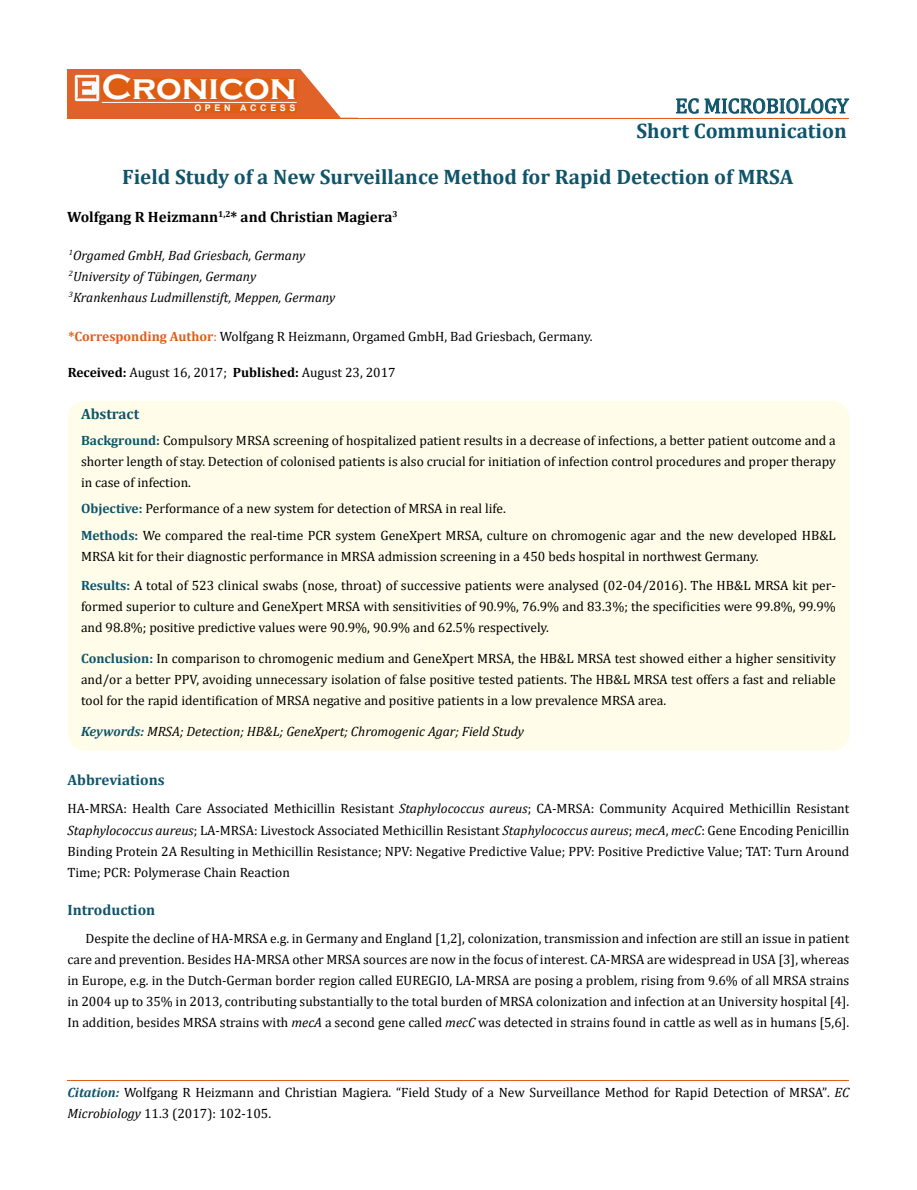
<style>
.page{position:relative;width:917px;height:1190px;background:#fff}
.page>*{position:absolute;margin:0;border:0;box-sizing:border-box;transform-origin:0 0}
.t1{font:700 36px "Copperplate Gothic";color:#fff}
.t2{font:700 21px "Cambria";color:#0e546a}
.t3{font:21px "Cambria";color:#0e546a}
.t4{font:700 15px "Cambria";color:#000}
.t5{font:700 15px "Cambria";color:#0e546a}
.t6{font:13.5px/21px "Cambria";color:#000}
.t7{font:italic 13.5px/21px "Cambria";color:#000}
.t8{font:700 9px "Arial";letter-spacing:.4em;color:#fff}
.s1{font-weight:700;color:#e05d1a}
.s2{color:#e05d1a}
.s3{font-weight:700}
.s4{font-weight:700;color:#0e546a}
.s5{font-style:italic}
.s6{font-weight:700;font-style:italic;color:#0e546a}
.s7{font-size:13.35px}
</style>
<div class="page">
<div style="left:67px;top:70px;width:290px;height:49px;background:#e06228"></div>
<svg style="left:300px;top:69px;width:58px;height:49px"></svg>
<img style="left:75px;top:75px;width:24px;height:26px">
<div style="left:102px;top:79px;width:195px;height:21px;background:#df5d11"></div>
<div style="left:194px;top:105px;width:103px;height:7px;background:#df5d11"></div>
<svg style="left:676px;top:98px;width:173px;height:16px"></svg>
<hr style="left:102px;top:102px;width:194px;height:1px;background:#fff">
<hr style="left:279px;top:118px;width:569px;height:1px;background:#e05d1a">
<hr style="left:67px;top:1080px;width:782px;height:1px;background:#e05d1a">
<div style="left:67px;top:400px;width:782px;height:350px;background:#fffde9;border-radius:18px"></div>
<h1 class="t1" style="left:102px;top:68px;width:196px">Cronicon</h1>
<p class="t8" style="left:194px;top:102px;width:103px">OPEN ACCESS</p>
<h2 class="t3" style="left:675px;top:93px;width:175px">EC MICROBIOLOGY</h2>
<h2 class="t2" style="left:636px;top:116px;width:212px">Short Communication</h2>
<h2 class="t2" style="left:122px;top:162px;width:672px">Field Study of a New Surveillance Method for Rapid Detection of MRSA</h2>
<p class="t4" style="left:67px;top:206px;width:332px">Wolfgang R Heizmann<sup>1,2</sup>* and Christian Magiera<sup>3</sup></p>
<p class="t7" style="left:69px;top:244px;width:268px"><sup>1</sup>Orgamed GmbH, Bad Griesbach, Germany<br><sup>2</sup>University of Tübingen, Germany<br><sup>3</sup>Krankenhaus Ludmillenstift, Meppen, Germany</p>
<p class="t6" style="left:68px;top:325px;width:525px"><span class="s1">*Corresponding Author</span><span class="s2">:</span> Wolfgang R Heizmann, Orgamed GmbH, Bad Griesbach, Germany.</p>
<p class="t6" style="left:68px;top:362px;width:329px"><span class="s3">Received:</span> August 16, 2017; <span class="s3">Published:</span> August 23, 2017</p>
<p class="t5" style="left:81px;top:404px;width:60px">Abstract</p>
<p class="t6" style="left:81px;top:429px;width:756px;text-align:justify"><span class="s4">Background:</span> Compulsory MRSA screening of hospitalized patient results in a decrease of infections, a better patient outcome and a shorter length of stay. Detection of colonised patients is also crucial for initiation of infection control procedures and proper therapy in case of infection.</p>
<p class="t6" style="left:81px;top:494px;width:756px;line-height:27.6px"><span class="s4">Objective:</span> Performance of a new system for detection of MRSA in real life.<br><span class="s4">Methods:</span> We compared the real-time PCR system GeneXpert MRSA, culture on chromogenic agar and the new developed HB&amp;L</p>
<p class="t6" style="left:81px;top:542px;width:756px;line-height:28.5px">MRSA kit for their diagnostic performance in MRSA admission screening in a 450 beds hospital in northwest Germany.<br><span class="s4">Results:</span> A total of 523 clinical swabs (nose, throat) of successive patients were analysed (02-04/2016). The HB&amp;L MRSA kit per-</p>
<p class="t6" style="left:81px;top:596px;width:756px">formed superior to culture and GeneXpert MRSA with sensitivities of 90.9%, 76.9% and 83.3%; the specificities were 99.8%, 99.9% and 98.8%; positive predictive values were 90.9%, 90.9% and 62.5% respectively.</p>
<p class="t6" style="left:81px;top:648px;width:756px;text-align:justify"><span class="s4">Conclusion:</span> In comparison to chromogenic medium and GeneXpert MRSA, the HB&amp;L MRSA test showed either a higher sensitivity and/or a better PPV, avoiding unnecessary isolation of false positive tested patients. The HB&amp;L MRSA test offers a fast and reliable tool for the rapid identification of MRSA negative and positive patients in a low prevalence MRSA area.</p>
<p class="t7" style="left:81px;top:720px;width:444px"><span class="s4">Keywords:</span> MRSA; Detection; HB&amp;L; GeneXpert; Chromogenic Agar; Field Study</p>
<p class="t5" style="left:67px;top:769px;width:99px">Abbreviations</p>
<p class="t6" style="left:67px;top:798px;width:783px;text-align:justify">HA-MRSA: Health Care Associated Methicillin Resistant <span class="s5">Staphylococcus aureus</span>; CA-MRSA: Community Acquired Methicillin Resistant <span class="s5">Staphylococcus aureus</span>; LA-MRSA: Livestock Associated Methicillin Resistant <span class="s5">Staphylococcus aureus</span>; <span class="s5">mecA</span>, <span class="s5">mecC</span>: Gene Encoding Penicillin Binding Protein 2A Resulting in Methicillin Resistance; NPV: Negative Predictive Value; PPV: Positive Predictive Value; TAT: Turn Around Time; PCR: Polymerase Chain Reaction</p>
<p class="t5" style="left:67px;top:899px;width:89px">Introduction</p>
<p class="t6" style="left:67px;top:927px;width:783px;text-align:justify;text-indent:18px">Despite the decline of HA-MRSA e.g. in Germany and England [1,2], colonization, transmission and infection are still an issue in patient care and prevention. Besides HA-MRSA other MRSA sources are now in the focus of interest. CA-MRSA are widespread in USA [3], whereas in Europe, e.g. in the Dutch-German border region called EUREGIO, LA-MRSA are posing a problem, rising from 9.6% of all MRSA strains in 2004 up to 35% in 2013, contributing substantially to the total burden of MRSA colonization and infection at an University hospital [4].<br>In addition, besides MRSA strains with <span class="s5">mecA</span> a second gene called <span class="s5">mecC</span> was detected in strains found in cattle as well as in humans [5,6].</p>
<p class="t6" style="left:67px;top:1081px;width:783px"><span class="s6">Citation:</span> Wolfgang R Heizmann and Christian Magiera. “Field Study of a New Surveillance Method for Rapid Detection of MRSA”<span class="s7">.</span> <span class="s5">EC<br>Microbiology</span> <span class="s7">11</span>.3 (2017): 102-105.</p>
</div>
